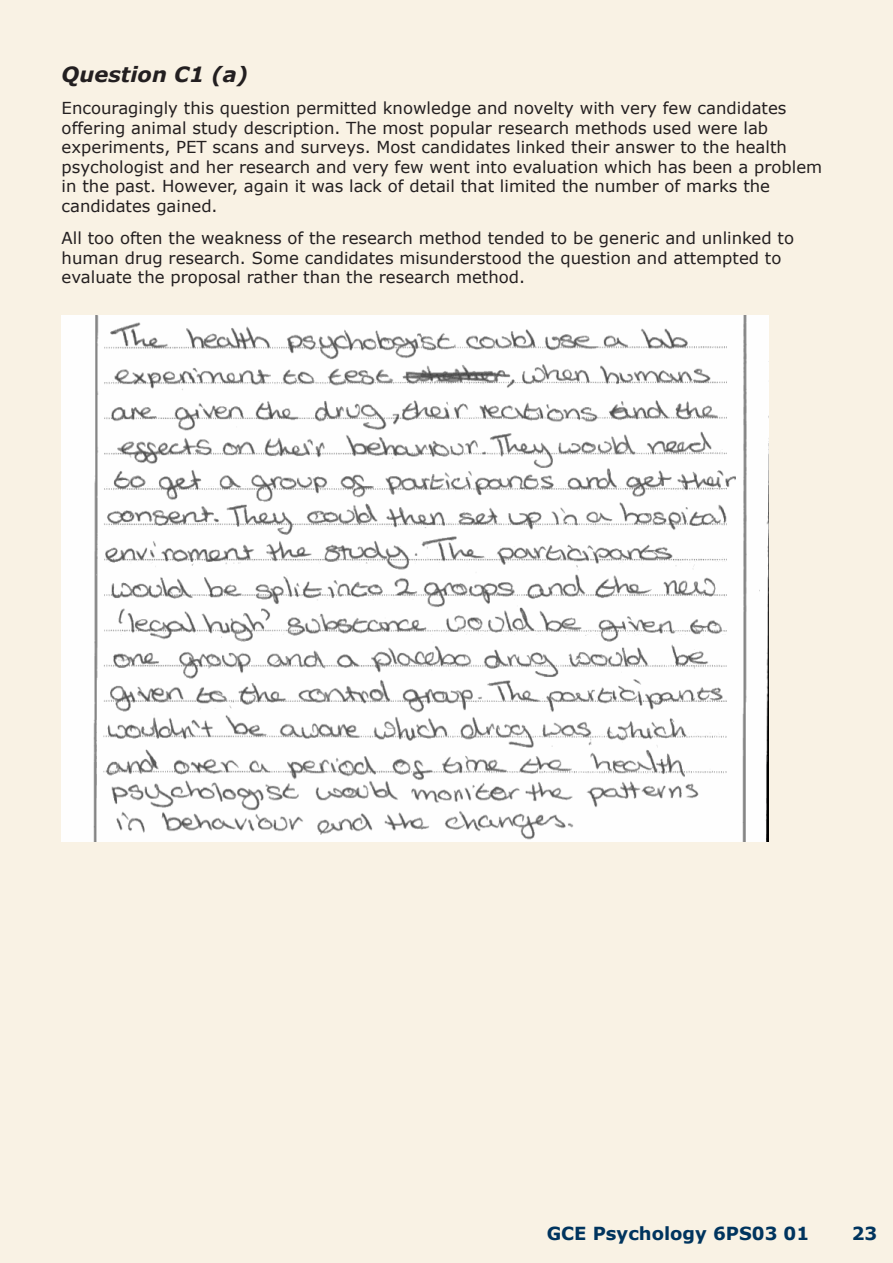
<style>
.page{position:relative;width:893px;height:1263px;background:#f9f2e4}
.page>*{position:absolute;margin:0;border:0;box-sizing:border-box;transform-origin:0 0}
.t1{font:italic 700 21px "Verdana";color:#231f20}
.t2{font:700 18px "Verdana";color:#00345e}
.t3{font:16.5px/19.5px "Verdana";color:#231f20}
</style>
<div class="page">
<img style="left:62px;top:315px;width:707px;height:527px">
<p class="t1" style="left:62px;top:61px;width:188px">Question C1 (a)</p>
<p class="t3" style="left:62px;top:98px;width:762px">Encouragingly this question permitted knowledge and novelty with very few candidates offering animal study description. The most popular research methods used were lab experiments, PET scans and surveys. Most candidates linked their answer to the health psychologist and her research and very few went into evaluation which has been a problem in the past. However, again it was lack of detail that limited the number of marks the candidates gained.</p>
<p class="t3" style="left:62px;top:228px;width:734px">All too often the weakness of the research method tended to be generic and unlinked to human drug research. Some candidates misunderstood the question and attempted to evaluate the proposal rather than the research method.</p>
<p class="t2" style="left:547px;top:1222px;width:264px">GCE Psychology 6PS03 01</p>
<p class="t2" style="left:852px;top:1222px;width:27px">23</p>
</div>
